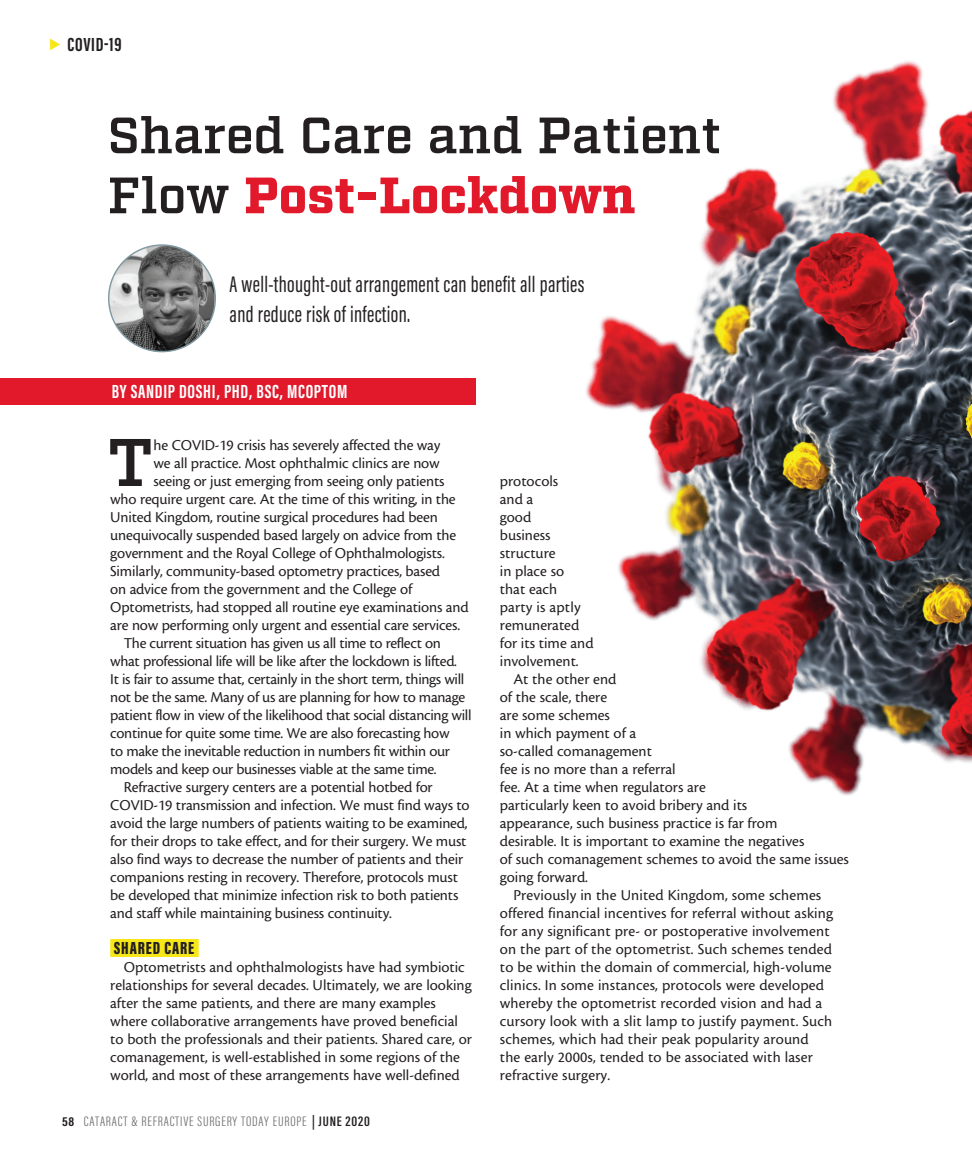
<style>
.page{position:relative;width:972px;height:1161px;background:#fff}
.page>*{position:absolute;margin:0;border:0;box-sizing:border-box;transform-origin:0 0}
.body_first{font:600 67.2px "Factoria";color:#231f20}
.subhead{font:600 51px/60px "Factoria";color:#231f20}
.deck{font:23.25px/30.8px "Acumin Pro Extra Cond";letter-spacing:.015em;color:#231f20}
.author{font:700 19.5px "Acumin Pro Extra Cond";letter-spacing:.035em;color:#fff}
.t1{font:700 19.5px "Acumin Pro Extra Cond";letter-spacing:.035em;color:#231f20}
.subhead-2{font:900 18px "Acumin Pro Extra Cond";letter-spacing:.05em;color:#231f20}
.body{font:15.75px/18px "Cronos MM 408 10";color:#231f20}
.body_first-2{font:15.75px "Cronos MM 408 10";letter-spacing:-.01em;color:#231f20}
.body-2{font:15.75px/18px "Cronos MM 408 10";letter-spacing:-.02em;color:#231f20}
.t2{font:300 14.1px "Acumin Pro Extra Cond";letter-spacing:.05em;color:#6c6d70;scale:1.11 1}
.s1{font-weight:900;color:#e2192b}
.s2{font-weight:700;font-size:13.35px;color:#231f20}
.s3{font-weight:600;color:#231f20}
</style>
<div class="page">
<div style="left:110px;top:939px;width:89px;height:18px;background:#f7e718"></div>
<img style="left:586px;top:61px;width:386px;height:735px">
<div style="left:0;top:378px;width:476px;height:27px;background:#e2192b"></div>
<img style="left:109px;top:246px;width:106px;height:106px">
<p class="t1" style="left:67px;top:32px;width:56px">COVID-19</p>
<p class="subhead" style="left:108px;top:108px;width:615px">Shared Care and Patient<br>Flow <span class="s1">Post-Lockdown</span></p>
<p class="deck" style="left:230px;top:268px;width:357px">A well-thought-out arrangement can benefit all parties and reduce risk of infection.</p>
<p class="author" style="left:112px;top:380px;width:237px">BY SANDIP DOSHI, PHD, BSC, MCOPTOM</p>
<p class="body_first" style="left:108px;top:423px;width:47px">T</p>
<p class="body_first-2" style="left:154px;top:437px;width:288px">he COVID-19 crisis has severely affected the way</p>
<p class="body_first-2" style="left:154px;top:455px;width:288px">we all practice. Most ophthalmic clinics are now</p>
<p class="body_first-2" style="left:154px;top:473px;width:292px">seeing or just emerging from seeing only patients</p>
<p class="body_first-2" style="left:110px;top:491px;width:347px">who require urgent care. At the time of this writing, in the</p>
<p class="body_first-2" style="left:110px;top:509px;width:329px">United Kingdom, routine surgical procedures had been</p>
<p class="body_first-2" style="left:110px;top:527px;width:348px">unequivocally suspended based largely on advice from the</p>
<p class="body_first-2" style="left:110px;top:545px;width:336px">government and the Royal College of Ophthalmologists.</p>
<p class="body_first-2" style="left:110px;top:563px;width:331px">Similarly, community-based optometry practices, based</p>
<p class="body_first-2" style="left:110px;top:581px;width:303px">on advice from the government and the College of</p>
<p class="body_first-2" style="left:110px;top:599px;width:360px">Optometrists, had stopped all routine eye examinations and</p>
<p class="body_first-2" style="left:110px;top:617px;width:351px">are now performing only urgent and essential care services.</p>
<p class="body-2" style="left:110px;top:634px;width:363px;text-indent:14px">The current situation has given us all time to reflect on what professional life will be like after the lockdown is lifted.<br>It is fair to assume that, certainly in the short term, things will not be the same. Many of us are planning for how to manage patient flow in view of the likelihood that social distancing will continue for quite some time. We are also forecasting how<br>to make the inevitable reduction in numbers fit within our models and keep our businesses viable at the same time.</p>
<p class="body" style="left:110px;top:778px;width:361px;text-indent:14px">Refractive surgery centers are a potential hotbed for COVID-19 transmission and infection. We must find ways to avoid the large numbers of patients waiting to be examined, for their drops to take effect, and for their surgery. We must also find ways to decrease the number of patients and their companions resting in recovery. Therefore, protocols must be developed that minimize infection risk to both patients and staff while maintaining business continuity.</p>
<p class="subhead-2" style="left:114px;top:937px;width:82px">SHARED CARE</p>
<p class="body" style="left:110px;top:958px;width:363px;text-indent:14px">Optometrists and ophthalmologists have had symbiotic relationships for several decades. Ultimately, we are looking after the same patients, and there are many examples where collaborative arrangements have proved beneficial to both the professionals and their patients. Shared care, or comanagement, is well-established in some regions of the world, and most of these arrangements have well-defined</p>
<p class="t2" style="left:62px;top:1113px;width:279px"><span class="s2">58</span> CATARACT &amp; REFRACTIVE SURGERY TODAY EUROPE <span class="s3">| JUNE 2020</span></p>
<p class="body" style="left:500px;top:472px;width:95px">protocols<br>and a<br>good<br>business structure<br>in place so that each party is aptly remunerated for its time and involvement.</p>
<p class="body" style="left:500px;top:670px;width:351px;text-indent:14px">At the other end<br>of the scale, there<br>are some schemes<br>in which payment of a<br>so-called comanagement<br>fee is no more than a referral<br>fee. At a time when regulators are<br>particularly keen to avoid bribery and its<br>appearance, such business practice is far from<br>desirable. It is important to examine the negatives<br>of such comanagement schemes to avoid the same issues going forward.</p>
<p class="body" style="left:500px;top:886px;width:335px;text-indent:14px">Previously in the United Kingdom, some schemes offered financial incentives for referral without asking for any significant pre- or postoperative involvement on the part of the optometrist. Such schemes tended to be within the domain of commercial, high-volume clinics. In some instances, protocols were developed whereby the optometrist recorded vision and had a cursory look with a slit lamp to justify payment. Such schemes, which had their peak popularity around the early 2000s, tended to be associated with laser refractive surgery.</p>
</div>
